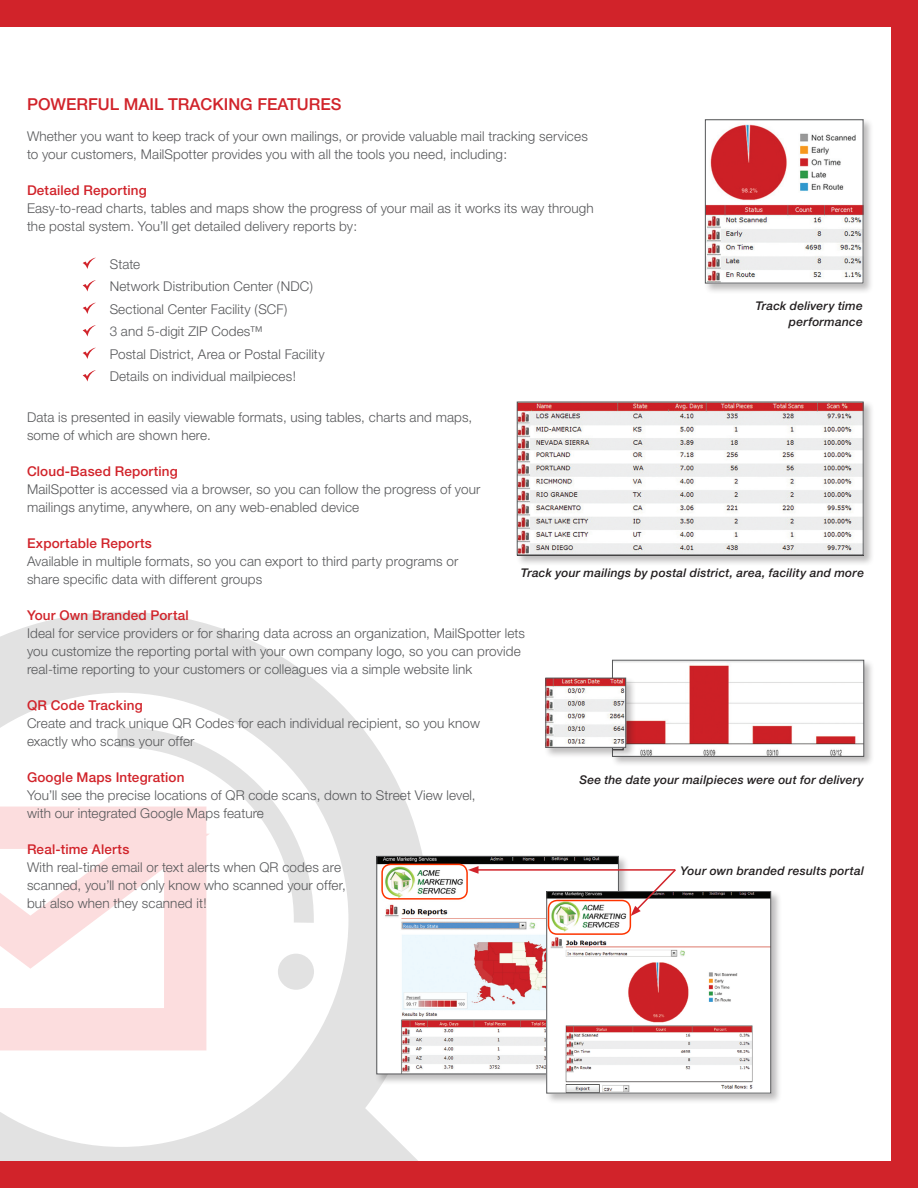
<style>
.page{position:relative;width:918px;height:1188px;background:#d1232a}
.page>*{position:absolute;margin:0;border:0;box-sizing:border-box;transform-origin:0 0}
.t1{font:500 16.5px "Helvetica Neue";color:#d1232a}
.t2{font:300 13.5px/18px "Helvetica Neue";letter-spacing:.01em;color:#57585a}
.t3{font:500 13.5px "Helvetica Neue";letter-spacing:.01em;color:#d1232a}
.t4{font:italic 500 12px/16.5px "Helvetica Neue";letter-spacing:.02em;color:#231f20;text-align:right}
</style>
<div class="page">
<div style="left:0;top:27px;width:891px;height:1134px;background:#fff"></div>
<svg style="left:0;top:612px;width:422px;height:549px"></svg>
<div style="left:703px;top:118px;width:171px;height:176px;background:#231f20;opacity:.3"></div>
<img style="left:707px;top:121px;width:154px;height:160px">
<div style="left:705px;top:119px;width:158px;height:164px;border:1px solid #57585a"></div>
<svg style="left:83px;top:258px;width:12px;height:11px"></svg>
<svg style="left:83px;top:280px;width:12px;height:11px"></svg>
<svg style="left:83px;top:303px;width:12px;height:11px"></svg>
<svg style="left:83px;top:325px;width:12px;height:11px"></svg>
<svg style="left:83px;top:348px;width:12px;height:11px"></svg>
<svg style="left:83px;top:370px;width:12px;height:11px"></svg>
<div style="left:375px;top:854px;width:407px;height:250px;background:#231f20;opacity:.3"></div>
<img style="left:378px;top:858px;width:239px;height:214px">
<div style="left:376px;top:856px;width:243px;height:218px;border:1px solid #57585a"></div>
<img style="left:548px;top:893px;width:221px;height:199px">
<div style="left:546px;top:891px;width:225px;height:203px;border:1px solid #57585a"></div>
<div style="left:515px;top:400px;width:359px;height:166px;background:#231f20;opacity:.3"></div>
<img style="left:519px;top:404px;width:343px;height:149px">
<div style="left:517px;top:402px;width:347px;height:153px;border:1px solid #57585a"></div>
<div style="left:611px;top:658px;width:264px;height:109px;background:#231f20;opacity:.3"></div>
<img style="left:614px;top:662px;width:248px;height:93px">
<div style="left:612px;top:660px;width:252px;height:97px;border:1px solid #57585a"></div>
<div style="left:544px;top:676px;width:92px;height:82px;background:#231f20;opacity:.3"></div>
<img style="left:548px;top:680px;width:76px;height:66px">
<div style="left:546px;top:678px;width:80px;height:70px;border:1px solid #57585a"></div>
<div style="left:381px;top:864px;width:87px;height:36px;border:2px solid #fd3400;border-radius:9px"></div>
<div style="left:548px;top:900px;width:83px;height:35px;border:2px solid #fd3400;border-radius:9px"></div>
<hr style="left:476px;top:869px;width:199px;height:2px;background:#d1232a">
<svg style="left:468px;top:866px;width:11px;height:8px"></svg>
<svg style="left:631px;top:868px;width:47px;height:48px"></svg>
<p class="t1" style="left:27px;top:94px;width:316px">POWERFUL MAIL TRACKING FEATURES</p>
<p class="t2" style="left:27px;top:127px;width:562px">Whether you want to keep track of your own mailings, or provide valuable mail tracking services to your customers, MailSpotter provides you with all the tools you need, including:</p>
<p class="t3" style="left:27px;top:183px;width:121px">Detailed Reporting</p>
<p class="t2" style="left:27px;top:199px;width:568px">Easy-to-read charts, tables and maps show the progress of your mail as it works its way through the postal system. You’ll get detailed delivery reports by:</p>
<p class="t2" style="left:110px;top:255px;width:32px">State</p>
<p class="t2" style="left:110px;top:277px;width:205px">Network Distribution Center (NDC)</p>
<p class="t2" style="left:110px;top:300px;width:179px">Sectional Center Facility (SCF)</p>
<p class="t2" style="left:110px;top:322px;width:155px">3 and 5-digit ZIP Codes™</p>
<p class="t2" style="left:110px;top:345px;width:216px">Postal District, Area or Postal Facility</p>
<p class="t2" style="left:110px;top:367px;width:188px">Details on individual mailpieces!</p>
<p class="t4" style="left:755px;top:297px;width:109px">Track delivery time performance</p>
<p class="t2" style="left:27px;top:408px;width:447px">Data is presented in easily viewable formats, using tables, charts and maps, some of which are shown here.</p>
<p class="t3" style="left:27px;top:463px;width:152px">Cloud-Based Reporting</p>
<p class="t2" style="left:27px;top:480px;width:455px">MailSpotter is accessed via a browser, so you can follow the progress of your mailings anytime, anywhere, on any web-enabled device</p>
<p class="t3" style="left:27px;top:535px;width:126px">Exportable Reports</p>
<p class="t2" style="left:27px;top:552px;width:433px">Available in multiple formats, so you can export to third party programs or share specific data with different groups</p>
<p class="t3" style="left:27px;top:607px;width:163px">Your Own Branded Portal</p>
<p class="t2" style="left:27px;top:624px;width:500px">Ideal for service providers or for sharing data across an organization, MailSpotter lets you customize the reporting portal with your own company logo, so you can provide real-time reporting to your customers or colleagues via a simple website link</p>
<p class="t3" style="left:27px;top:697px;width:117px">QR Code Tracking</p>
<p class="t2" style="left:27px;top:714px;width:455px">Create and track unique QR Codes for each individual recipient, so you know exactly who scans your offer</p>
<p class="t3" style="left:27px;top:769px;width:159px">Google Maps Integration</p>
<p class="t2" style="left:27px;top:786px;width:450px">You’ll see the precise locations of QR code scans, down to Street View level, with our integrated Google Maps feature</p>
<p class="t3" style="left:27px;top:841px;width:104px">Real-time Alerts</p>
<p class="t2" style="left:27px;top:858px;width:320px">With real-time email or text alerts when QR codes are scanned, you’ll not only know who scanned your offer, but also when they scanned it!</p>
<p class="t4" style="left:521px;top:564px;width:345px">Track your mailings by postal district, area, facility and more</p>
<p class="t4" style="left:579px;top:772px;width:286px">See the date your mailpieces were out for delivery</p>
<p class="t4" style="left:681px;top:862px;width:185px">Your own branded results portal</p>
</div>
